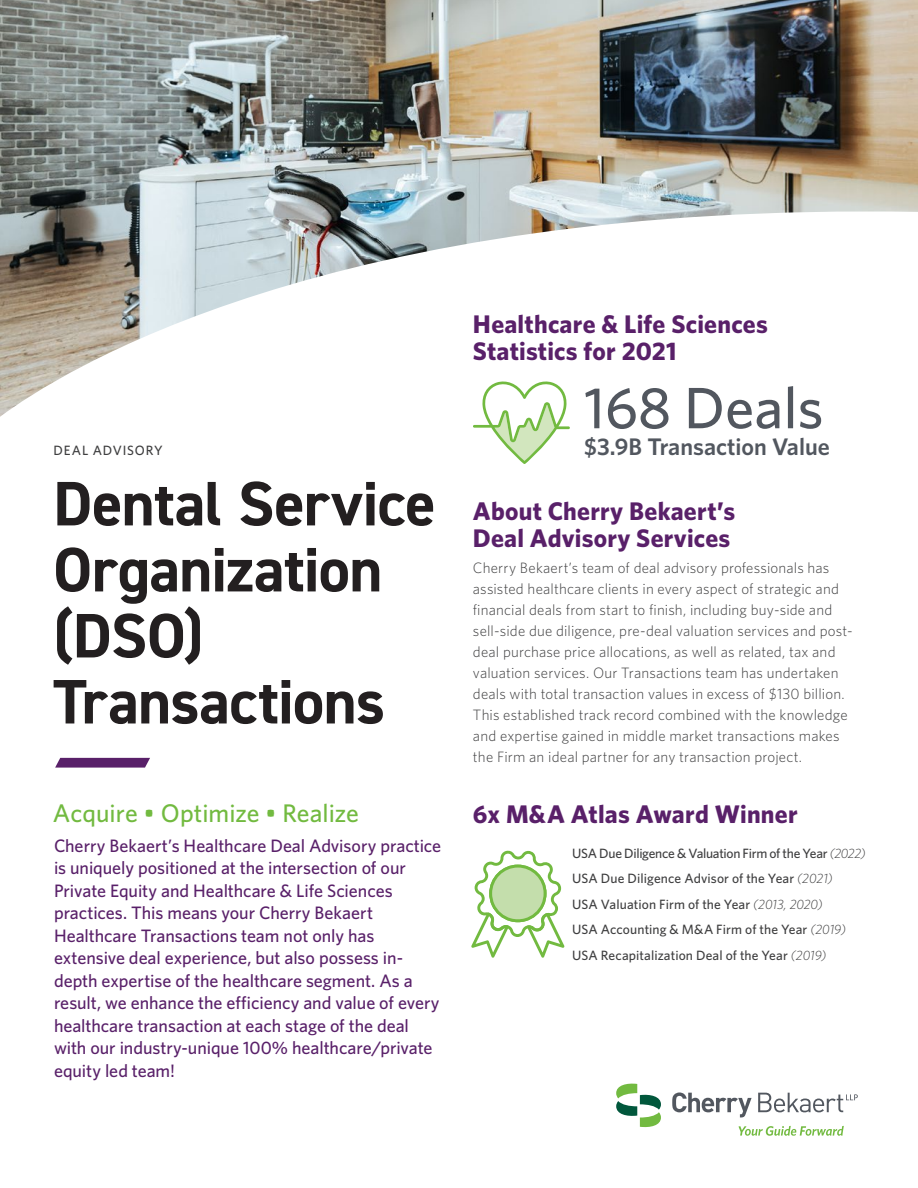
<style>
.page{position:relative;width:918px;height:1188px;background:#fff}
.page>*{position:absolute;margin:0;border:0;box-sizing:border-box;transform-origin:0 0}
.t1{font:700 63px/66px "DIN2014";letter-spacing:-.01em;color:#231f20}
.t2{font:500 58.5px "Whitney";color:#52575f}
.t3{font:700 25.5px/27px "Whitney";letter-spacing:.01em;color:#592069}
.t4{font:500 25.5px "Whitney";color:#72ba40}
.t5{font:600 24px "Whitney";color:#52575f}
.t6{font:500 18px/22.5px "Whitney";color:#592069}
.t7{font:300 15px/21px "Whitney";letter-spacing:.01em;color:#3e3e3f}
.t8{font:500 13.5px/25.5px "Whitney";letter-spacing:.005em;color:#3e3e3f}
.t9{font:500 13.5px "Whitney";letter-spacing:.065em;color:#3e3e3f}
.s1{font-weight:300;font-style:italic}
</style>
<div class="page">
<img style="left:0;top:0;width:918px;height:417px">
<svg style="left:55px;top:758px;width:95px;height:10px"></svg>
<svg style="left:672px;top:1093px;width:80px;height:24px"></svg>
<svg style="left:616px;top:1083px;width:45px;height:45px"></svg>
<svg style="left:758px;top:1093px;width:100px;height:19px"></svg>
<svg style="left:738px;top:1126px;width:106px;height:10px"></svg>
<svg style="left:473px;top:380px;width:97px;height:84px"></svg>
<svg style="left:471px;top:850px;width:93px;height:108px"></svg>
<p class="t9" style="left:54px;top:441px;width:111px">DEAL ADVISORY</p>
<h1 class="t1" style="left:53px;top:470px;width:384px">Dental Service<br>Organization (DSO)<br>Transactions</h1>
<h3 class="t3" style="left:473px;top:310px;width:297px">Healthcare &amp; Life Sciences<br>Statistics for 2021</h3>
<h2 class="t2" style="left:584px;top:369px;width:241px">168 Deals</h2>
<h3 class="t5" style="left:584px;top:431px;width:247px">$3.9B Transaction Value</h3>
<h3 class="t3" style="left:473px;top:497px;width:264px">About Cherry Bekaert’s<br>Deal Advisory Services</h3>
<p class="t7" style="left:473px;top:557px;width:381px">Cherry Bekaert’s team of deal advisory professionals has assisted healthcare clients in every aspect of strategic and financial deals from start to finish, including buy-side and sell-side due diligence, pre-deal valuation services and post&shy;deal purchase price allocations, as well as related, tax and valuation services. Our Transactions team has undertaken deals with total transaction values in excess of $130 billion.<br>This established track record combined with the knowledge and expertise gained in middle market transactions makes the Firm an ideal partner for any transaction project.</p>
<h3 class="t4" style="left:53px;top:797px;width:307px">Acquire • Optimize • Realize</h3>
<h3 class="t3" style="left:473px;top:800px;width:326px">6x M&amp;A Atlas Award Winner</h3>
<p class="t6" style="left:54px;top:834px;width:389px">Cherry Bekaert’s Healthcare Deal Advisory practice is uniquely positioned at the intersection of our Private Equity and Healthcare &amp; Life Sciences practices. This means your Cherry Bekaert Healthcare Transactions team not only has extensive deal experience, but also possess in&shy;depth expertise of the healthcare segment. As a result, we enhance the efficiency and value of every healthcare transaction at each stage of the deal with our industry-unique 100% healthcare/private equity led team!</p>
<p class="t8" style="left:572px;top:840px;width:295px">USA Due Diligence &amp; Valuation Firm of the Year <span class="s1">(2022)<br></span>USA Due Diligence Advisor of the Year <span class="s1">(2021)<br></span>USA Valuation Firm of the Year <span class="s1">(2013, 2020)<br></span>USA Accounting &amp; M&amp;A Firm of the Year <span class="s1">(2019)<br></span>USA Recapitalization Deal of the Year <span class="s1">(2019)</span></p>
</div>
